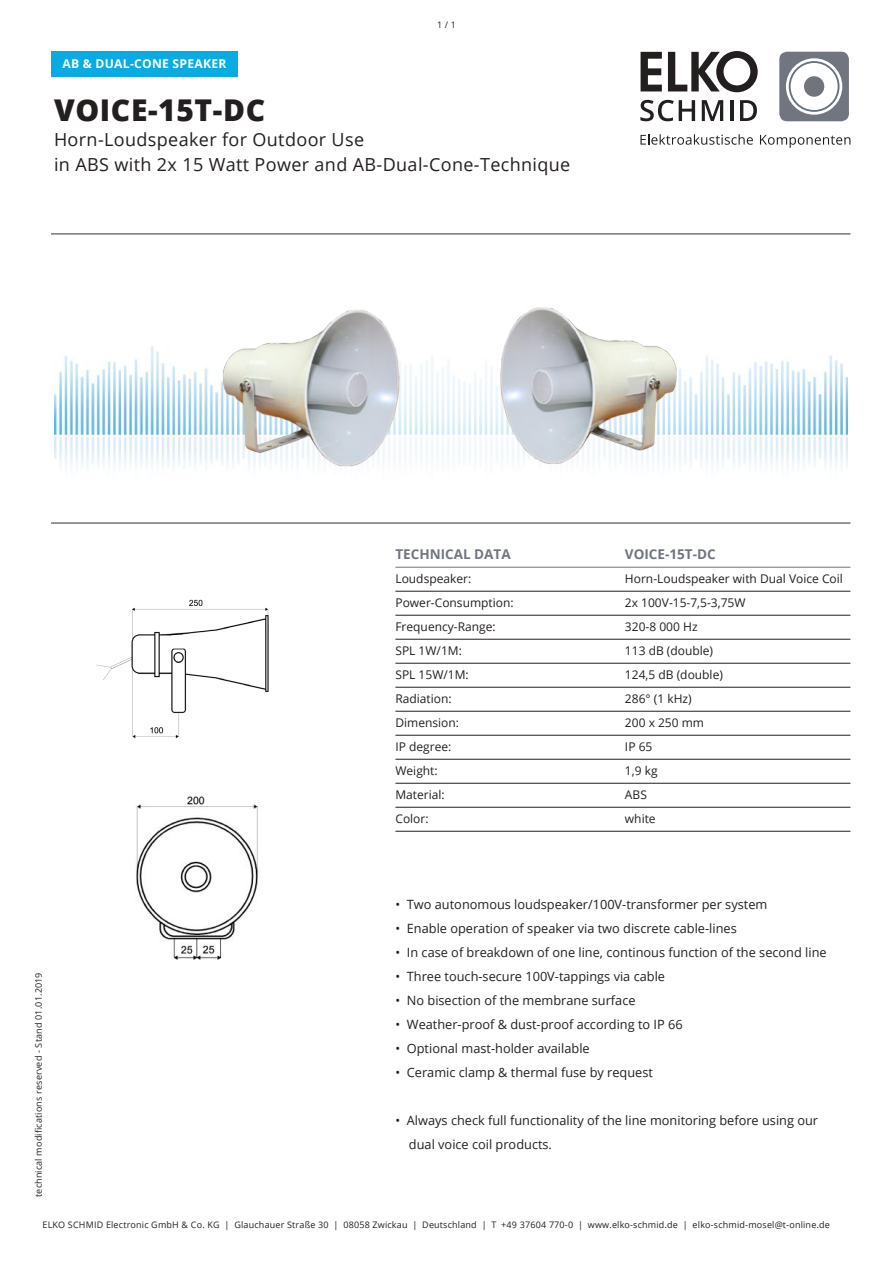
<style>
.page{position:relative;width:893px;height:1263px;background:#fff}
.page>*{position:absolute;margin:0;border:0;box-sizing:border-box;transform-origin:0 0}
.t1{font:800 30px "Open Sans";letter-spacing:.02em;color:#241f1f}
.t2{font:18px/24.6px "Open Sans";letter-spacing:.02em;color:#241f1f}
.t3{font:700 13.5px "Open Sans";color:#71757f}
.t4{font:12.75px/24px "Open Sans";color:#241f1f}
.t5{font:700 12.15px "Open Sans";letter-spacing:.02em;color:#fff}
.t6{font:12px "Open Sans";color:#241f1f}
.t7{font:9px "Open Sans";letter-spacing:.02em;color:#241f1f}
</style>
<div class="page">
<svg style="left:641px;top:51px;width:117px;height:41px"></svg>
<svg style="left:779px;top:52px;width:70px;height:69px"></svg>
<div style="left:804px;top:76px;width:20px;height:21px;background:#71757b;border-radius:50%"></div>
<svg style="left:640px;top:134px;width:113px;height:11px"></svg>
<svg style="left:760px;top:135px;width:90px;height:13px"></svg>
<svg style="left:640px;top:100px;width:55px;height:21px"></svg>
<svg style="left:702px;top:100px;width:21px;height:21px"></svg>
<hr style="left:730px;top:100px;width:3px;height:21px;background:#241f1f">
<svg style="left:740px;top:100px;width:17px;height:21px"></svg>
<hr style="left:395px;top:567px;width:455px;height:1px;background:#71757f">
<hr style="left:395px;top:591px;width:455px;height:1px;background:#241f1f">
<hr style="left:395px;top:615px;width:455px;height:1px;background:#241f1f">
<hr style="left:395px;top:639px;width:455px;height:1px;background:#241f1f">
<hr style="left:395px;top:663px;width:455px;height:1px;background:#241f1f">
<hr style="left:395px;top:687px;width:455px;height:1px;background:#241f1f">
<hr style="left:395px;top:711px;width:455px;height:1px;background:#241f1f">
<hr style="left:395px;top:735px;width:455px;height:1px;background:#241f1f">
<hr style="left:395px;top:759px;width:455px;height:1px;background:#241f1f">
<hr style="left:395px;top:783px;width:455px;height:1px;background:#241f1f">
<hr style="left:395px;top:807px;width:455px;height:1px;background:#241f1f">
<hr style="left:395px;top:831px;width:455px;height:1px;background:#241f1f">
<img style="left:54px;top:346px;width:794px;height:122px">
<hr style="left:51px;top:233px;width:799px;height:2px;background:#71757f">
<hr style="left:51px;top:522px;width:799px;height:2px;background:#71757f">
<svg style="left:135px;top:306px;width:704px;height:188px"></svg>
<img style="left:96px;top:599px;width:173px;height:139px">
<img style="left:136px;top:796px;width:123px;height:164px">
<img style="left:177px;top:233px;width:548px;height:291px">
<div style="left:51px;top:51px;width:186px;height:26px;background:#09abe3"></div>
<p class="t5" style="left:62px;top:55px;width:166px">AB &amp; DUAL-CONE SPEAKER</p>
<p class="t7" style="left:437px;top:19px;width:20px">1 / 1</p>
<h1 class="t1" style="left:54px;top:88px;width:213px">VOICE-15T-DC</h1>
<h2 class="t2" style="left:54px;top:127px;width:518px">Horn-Loudspeaker for Outdoor Use<br>in ABS with 2x 15 Watt Power and AB-Dual-Cone-Technique</h2>
<p class="t7" style="left:33px;top:1197px;width:226px;rotate:-90deg">technical modifications reserved - Stand 01.01.2019</p>
<p class="t3" style="left:395px;top:545px;width:117px">TECHNICAL DATA</p>
<p class="t3" style="left:625px;top:545px;width:92px">VOICE-15T-DC</p>
<p class="t6" style="left:395px;top:571px;width:77px">Loudspeaker:</p>
<p class="t6" style="left:625px;top:571px;width:219px">Horn-Loudspeaker with Dual Voice Coil</p>
<p class="t6" style="left:395px;top:595px;width:120px">Power-Consumption:</p>
<p class="t6" style="left:625px;top:595px;width:122px">2x 100V-15-7,5-3,75W</p>
<p class="t6" style="left:395px;top:619px;width:102px">Frequency-Range:</p>
<p class="t6" style="left:625px;top:619px;width:74px">320-8 000 Hz</p>
<p class="t6" style="left:395px;top:643px;width:68px">SPL 1W/1M:</p>
<p class="t6" style="left:625px;top:643px;width:90px">113 dB (double)</p>
<p class="t6" style="left:395px;top:667px;width:75px">SPL 15W/1M:</p>
<p class="t6" style="left:625px;top:667px;width:99px">124,5 dB (double)</p>
<p class="t6" style="left:395px;top:691px;width:58px">Radiation:</p>
<p class="t6" style="left:625px;top:691px;width:68px">286° (1 kHz)</p>
<p class="t6" style="left:395px;top:715px;width:65px">Dimension:</p>
<p class="t6" style="left:625px;top:715px;width:81px">200 x 250 mm</p>
<p class="t6" style="left:395px;top:739px;width:57px">IP degree:</p>
<p class="t6" style="left:625px;top:739px;width:29px">IP 65</p>
<p class="t6" style="left:395px;top:763px;width:44px">Weight:</p>
<p class="t6" style="left:625px;top:763px;width:34px">1,9 kg</p>
<p class="t6" style="left:395px;top:787px;width:51px">Material:</p>
<p class="t6" style="left:625px;top:787px;width:23px">ABS</p>
<p class="t6" style="left:395px;top:811px;width:35px">Color:</p>
<p class="t6" style="left:625px;top:811px;width:32px">white</p>
<p class="t4" style="left:395px;top:892px;width:373px">• Two autonomous loudspeaker/100V-transformer per system</p>
<p class="t4" style="left:395px;top:916px;width:343px">• Enable operation of speaker via two discrete cable-lines</p>
<p class="t4" style="left:395px;top:940px;width:433px">• In case of breakdown of one line, continous function of the second line</p>
<p class="t4" style="left:395px;top:964px;width:271px">• Three touch-secure 100V-tappings via cable</p>
<p class="t4" style="left:395px;top:988px;width:242px">• No bisection of the membrane surface</p>
<p class="t4" style="left:395px;top:1012px;width:289px">• Weather-proof &amp; dust-proof according to IP 66</p>
<p class="t4" style="left:395px;top:1036px;width:196px">• Optional mast-holder available</p>
<p class="t4" style="left:395px;top:1060px;width:259px">• Ceramic clamp &amp; thermal fuse by request</p>
<p class="t4" style="left:409px;top:1108px;width:411px;text-indent:-14px">• Always check full functionality of the line monitoring before using our dual voice coil products.</p>
<p class="t7" style="left:42px;top:1219px;width:789px">ELKO SCHMID Electronic GmbH &amp; Co. KG | Glauchauer Straße 30 | 08058 Zwickau | Deutschland | T +49 37604 770-0 | www.elko-schmid.de | elko-schmid-mosel@t-online.de</p>
</div>
